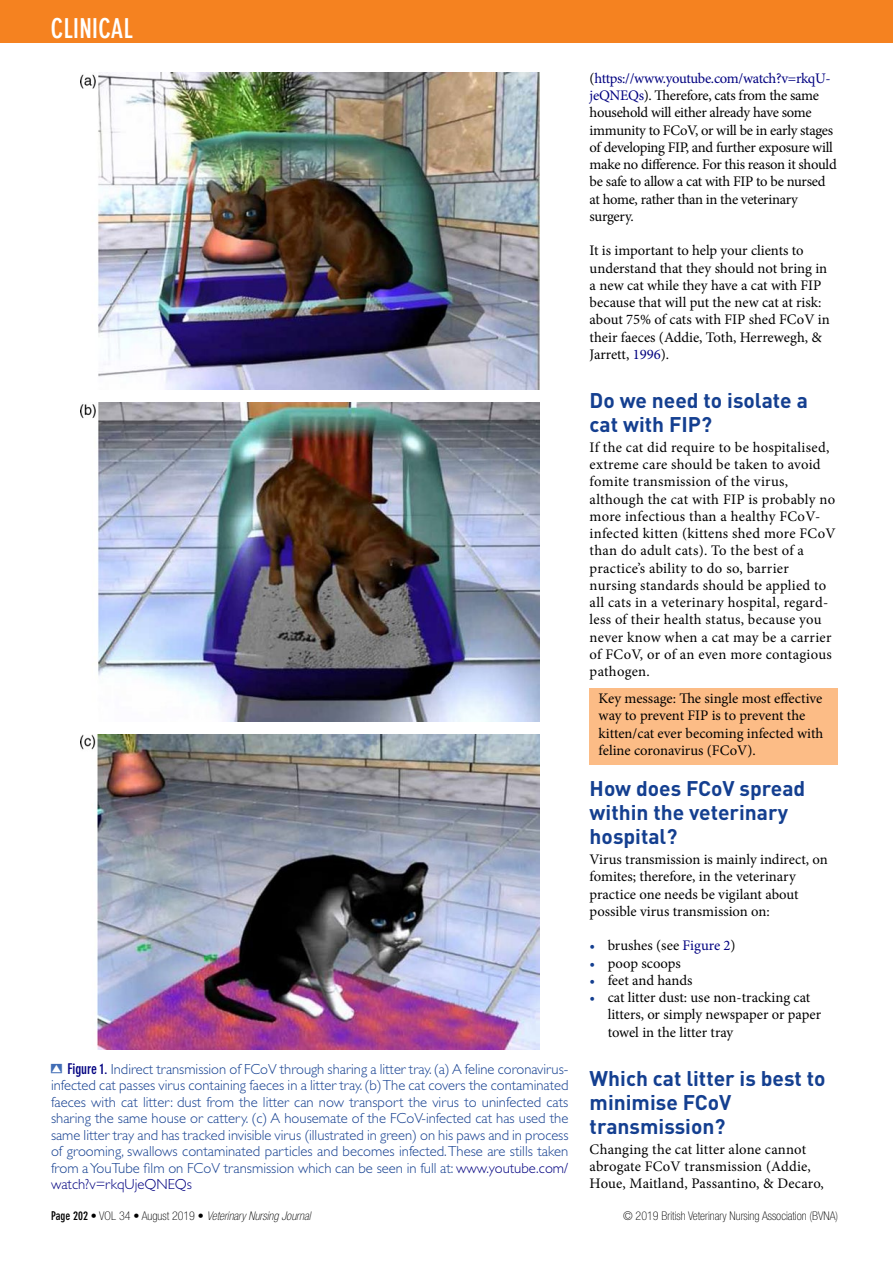
<style>
.page{position:relative;width:893px;height:1263px;background:#fff}
.page>*{position:absolute;margin:0;border:0;box-sizing:border-box;transform-origin:0 0}
.t1{font:700 condensed 27px "DIN Neuzeit Grotesk Std";color:#fff}
.t2{font:700 21px/24px "DIN";color:#143f90}
.t3{font:14.7px/17.2px "Minion Pro";color:#000}
.t4{font:300 14.7px/16.5px "Gill Sans Std";color:#143f90;text-align:justify}
.t5{font:14.7px/17.2px "Minion Pro";letter-spacing:.02em;color:#000}
.t6{font:14.7px/17.2px "Minion Pro";letter-spacing:-.02em;color:#000}
.t7{font:italic 100 condensed 12px "Helvetica Neue LT Std";color:#000}
.t8{font:100 condensed 12px "Helvetica Neue LT Std";color:#000}
.s1{font-family:"DIN Neuzeit Grotesk Std";font-weight:700;font-stretch:condensed;color:#000080}
.s2{color:#000080}
.s3{color:#143f90}
.s4{font-family:"DIN Neuzeit Grotesk Std";font-weight:700;font-style:normal}
.s5{font-style:normal}
</style>
<div class="page">
<div style="left:0;top:0;width:893px;height:43px;background:#f58220"></div>
<div style="left:590px;top:688px;width:248px;height:77px;background:#fcbc86"></div>
<img style="left:80px;top:72px;width:459px;height:317px">
<img style="left:80px;top:402px;width:459px;height:319px">
<img style="left:80px;top:734px;width:459px;height:315px">
<h1 class="t1" style="left:51px;top:13px;width:83px">Clinical</h1>
<p class="t4" style="left:51px;top:1060px;width:519px;text-indent:16px"><span class="s1">Figure 1.</span> Indirect transmission of FCoV through sharing a litter tray. (a) A feline coronavirus&shy;infected cat passes virus containing faeces in a litter tray. (b) The cat covers the contaminated faeces with cat litter: dust from the litter can now transport the virus to uninfected cats sharing the same house or cattery. (c) A housemate of the FCoV-infected cat has used the same litter tray and has tracked invisible virus (illustrated in green) on his paws and in process of grooming, swallows contaminated particles and becomes infected. These are stills taken from a YouTube film on FCoV transmission which can be seen in full at: <span class="s2">www.youtube.com/ watch?v=rkqUjeQNEQs</span></p>
<p class="t6" style="left:590px;top:70px;width:249px">(<span class="s2">https://www.youtube.com/watch?v=rkqU&shy;jeQNEQs</span>). Therefore, cats from the same household will either already have some immunity to FCoV, or will be in early stages of developing FIP, and further exposure will make no difference. For this reason it should be safe to allow a cat with FIP to be nursed at home, rather than in the veterinary surgery.</p>
<p class="t3" style="left:590px;top:242px;width:242px">It is important to help your clients to understand that they should not bring in a new cat while they have a cat with FIP because that will put the new cat at risk: about 75% of cats with FIP shed FCoV in their faeces (Addie, Toth, Herrewegh, &amp; Jarrett, <span class="s2">1996</span>).</p>
<h2 class="t2" style="left:590px;top:387px;width:220px">Do we need to isolate a cat with FIP?</h2>
<p class="t5" style="left:590px;top:439px;width:248px">If the cat did require to be hospitalised, extreme care should be taken to avoid fomite transmission of the virus, although the cat with FIP is probably no more infectious than a healthy FCoV&shy;infected kitten (kittens shed more FCoV than do adult cats). To the best of a practice’s ability to do so, barrier nursing standards should be applied to all cats in a veterinary hospital, regard&shy;less of their health status, because you never know when a cat may be a carrier of FCoV, or of an even more contagious pathogen.</p>
<p class="t3" style="left:599px;top:689px;width:226px">Key message: The single most effective way to prevent FIP is to prevent the kitten/cat ever becoming infected with feline coronavirus (FCoV).</p>
<h2 class="t2" style="left:590px;top:775px;width:217px">How does FCoV spread within the veterinary hospital?</h2>
<p class="t3" style="left:590px;top:851px;width:240px">Virus transmission is mainly indirect, on fomites; therefore, in the veterinary practice one needs be vigilant about possible virus transmission on:</p>
<p class="t3" style="left:590px;top:937px;width:148px"><span class="s3">•</span> brushes (see <span class="s2">Figure 2</span>)</p>
<p class="t3" style="left:590px;top:954px;width:93px"><span class="s3">•</span> poop scoops</p>
<p class="t3" style="left:590px;top:972px;width:104px"><span class="s3">•</span> feet and hands</p>
<p class="t3" style="left:608px;top:989px;width:215px;text-indent:-18px"><span class="s3">•</span> cat litter dust: use non-tracking cat litters, or simply newspaper or paper towel in the litter tray</p>
<h2 class="t2" style="left:590px;top:1065px;width:237px">Which cat litter is best to minimise FCoV transmission?</h2>
<p class="t3" style="left:590px;top:1140px;width:236px">Changing the cat litter alone cannot abrogate FCoV transmission (Addie,<br>Houe, Maitland, Passantino, &amp; Decaro,</p>
<p class="t7" style="left:51px;top:1209px;width:261px"><span class="s4">Page 202</span> <span class="s5">• VOL 34 • August 2019 •</span> Veterinary Nursing Journal</p>
<p class="t8" style="left:623px;top:1209px;width:217px">© 2019 British Veterinary Nursing Association (BVNA)</p>
</div>
